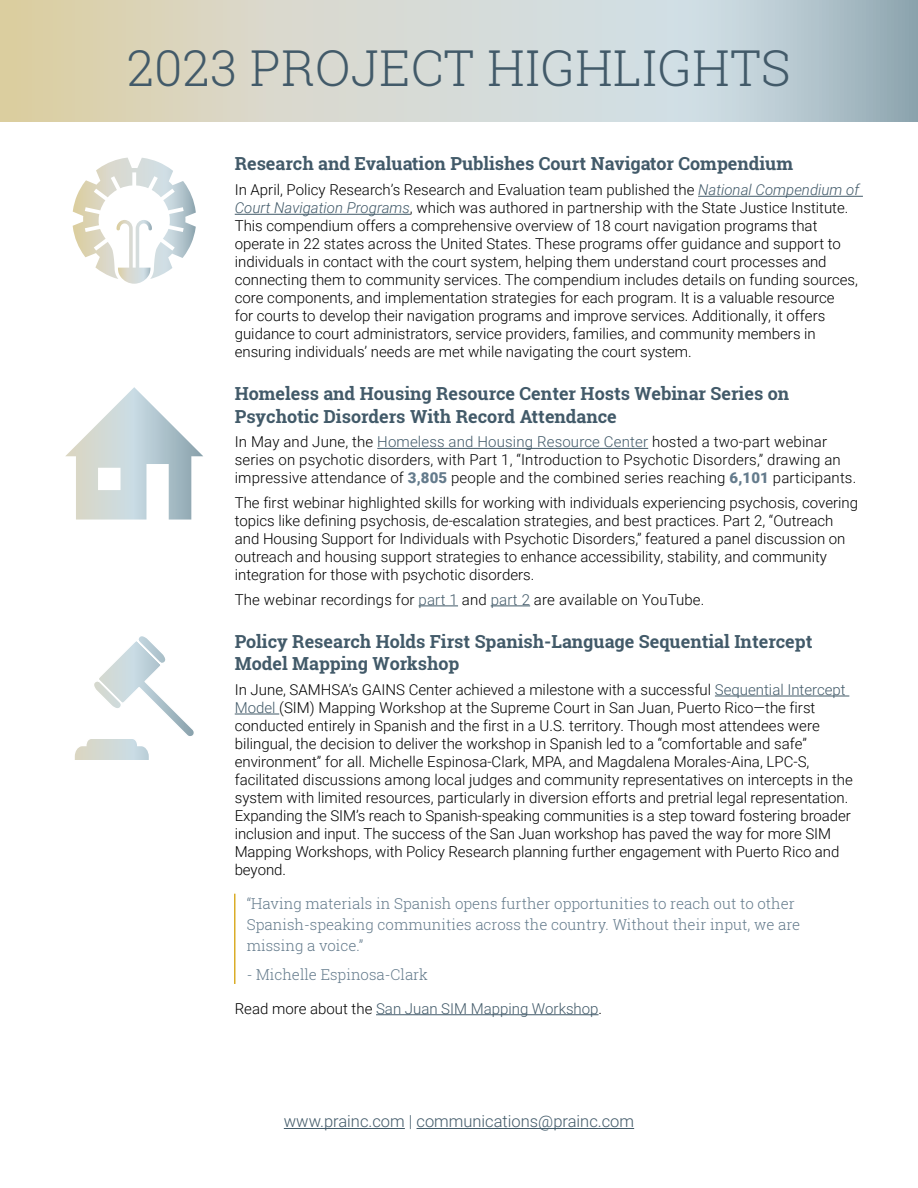
<style>
.page{position:relative;width:918px;height:1188px;background:#fff}
.page>*{position:absolute;margin:0;border:0;box-sizing:border-box;transform-origin:0 0}
.t1{font:300 49.5px "Roboto Slab";letter-spacing:.01em;color:#425a69}
.t2{font:700 18px/22.5px "Roboto Slab";color:#425a69}
.t3{font:300 16.5px "Roboto";color:#425a69}
.t4{font:300 15px/18px "Roboto";color:#000}
.t5{font:300 15px/21px "Roboto Slab";color:#647b8c}
.t6{font:300 15px "Roboto";color:#425a69}
.s1{font-style:italic;color:#425a69}
.s2{color:#425a69}
.s3{font-weight:900;color:#647b8c}
.s4{color:#000}
</style>
<div class="page">
<svg style="left:0;top:0;width:918px;height:122px;background:#cfd4cb"></svg>
<svg style="left:73px;top:158px;width:123px;height:126px"></svg>
<hr style="left:698px;top:196px;width:165px;height:1px;background:#425a69">
<hr style="left:235px;top:214px;width:175px;height:1px;background:#425a69">
<svg style="left:65px;top:387px;width:138px;height:133px"></svg>
<hr style="left:377px;top:448px;width:271px;height:1px;background:#425a69">
<hr style="left:419px;top:606px;width:39px;height:1px;background:#425a69">
<hr style="left:491px;top:606px;width:39px;height:1px;background:#425a69">
<svg style="left:74px;top:636px;width:120px;height:124px"></svg>
<hr style="left:715px;top:696px;width:134px;height:1px;background:#425a69">
<hr style="left:235px;top:714px;width:44px;height:1px;background:#425a69">
<hr style="left:234px;top:894px;width:2px;height:90px;background:#daad28">
<hr style="left:376px;top:1014px;width:223px;height:1px;background:#425a69">
<hr style="left:284px;top:1128px;width:121px;height:1px;background:#425a69">
<hr style="left:417px;top:1128px;width:217px;height:1px;background:#425a69">
<h2 class="t1" style="left:127px;top:34px;width:665px">2023 PROJECT HIGHLIGHTS</h2>
<h3 class="t2" style="left:235px;top:152px;width:560px">Research and Evaluation Publishes Court Navigator Compendium</h3>
<p class="t4" style="left:235px;top:180px;width:626px">In April, Policy Research’s Research and Evaluation team published the <span class="s1">National Compendium of Court Navigation Programs</span>, which was authored in partnership with the State Justice Institute.<br>This compendium offers a comprehensive overview of 18 court navigation programs that operate in 22 states across the United States. These programs offer guidance and support to individuals in contact with the court system, helping them understand court processes and connecting them to community services. The compendium includes details on funding sources, core components, and implementation strategies for each program. It is a valuable resource<br>for courts to develop their navigation programs and improve services. Additionally, it offers guidance to court administrators, service providers, families, and community members in ensuring individuals’ needs are met while navigating the court system.</p>
<h3 class="t2" style="left:235px;top:382px;width:556px">Homeless and Housing Resource Center Hosts Webinar Series on<br>Psychotic Disorders With Record Attendance</h3>
<p class="t4" style="left:235px;top:432px;width:623px">In May and June, the <span class="s2">Homeless and Housing Resource Center</span> hosted a two-part webinar series on psychotic disorders, with Part 1, “Introduction to Psychotic Disorders,” drawing an impressive attendance of <span class="s3">3,805</span> people and the combined series reaching <span class="s3">6,101</span> participants.</p>
<p class="t4" style="left:235px;top:493px;width:625px">The first webinar highlighted skills for working with individuals experiencing psychosis, covering topics like defining psychosis, de-escalation strategies, and best practices. Part 2, “Outreach and Housing Support for Individuals with Psychotic Disorders,” featured a panel discussion on outreach and housing support strategies to enhance accessibility, stability, and community integration for those with psychotic disorders.</p>
<p class="t4" style="left:235px;top:590px;width:471px">The webinar recordings for <span class="s2">part 1</span> and <span class="s2">part 2</span> are available on YouTube.</p>
<h3 class="t2" style="left:235px;top:630px;width:579px">Policy Research Holds First Spanish-Language Sequential Intercept<br>Model Mapping Workshop</h3>
<p class="t4" style="left:235px;top:680px;width:620px">In June, SAMHSA’s GAINS Center achieved a milestone with a successful <span class="s2">Sequential Intercept Model</span> (SIM) Mapping Workshop at the Supreme Court in San Juan, Puerto Rico—the first conducted entirely in Spanish and the first in a U.S. territory. Though most attendees were bilingual, the decision to deliver the workshop in Spanish led to a “comfortable and safe” environment” for all. Michelle Espinosa-Clark, MPA, and Magdalena Morales-Aina, LPC-S, facilitated discussions among local judges and community representatives on intercepts in the system with limited resources, particularly in diversion efforts and pretrial legal representation.<br>Expanding the SIM’s reach to Spanish-speaking communities is a step toward fostering broader inclusion and input. The success of the San Juan workshop has paved the way for more SIM Mapping Workshops, with Policy Research planning further engagement with Puerto Rico and beyond.</p>
<p class="t5" style="left:247px;top:893px;width:555px">“Having materials in Spanish opens further opportunities to reach out to other<br>Spanish-speaking communities across the country. Without their input, we are missing a voice.”</p>
<p class="t5" style="left:247px;top:964px;width:183px">- Michelle Espinosa-Clark</p>
<p class="t6" style="left:235px;top:998px;width:369px"><span class="s4">Read more about the</span> San Juan SIM Mapping Workshop<span class="s4">.</span></p>
<p class="t3" style="left:284px;top:1110px;width:352px">www.prainc.com | communications@prainc.com</p>
</div>
